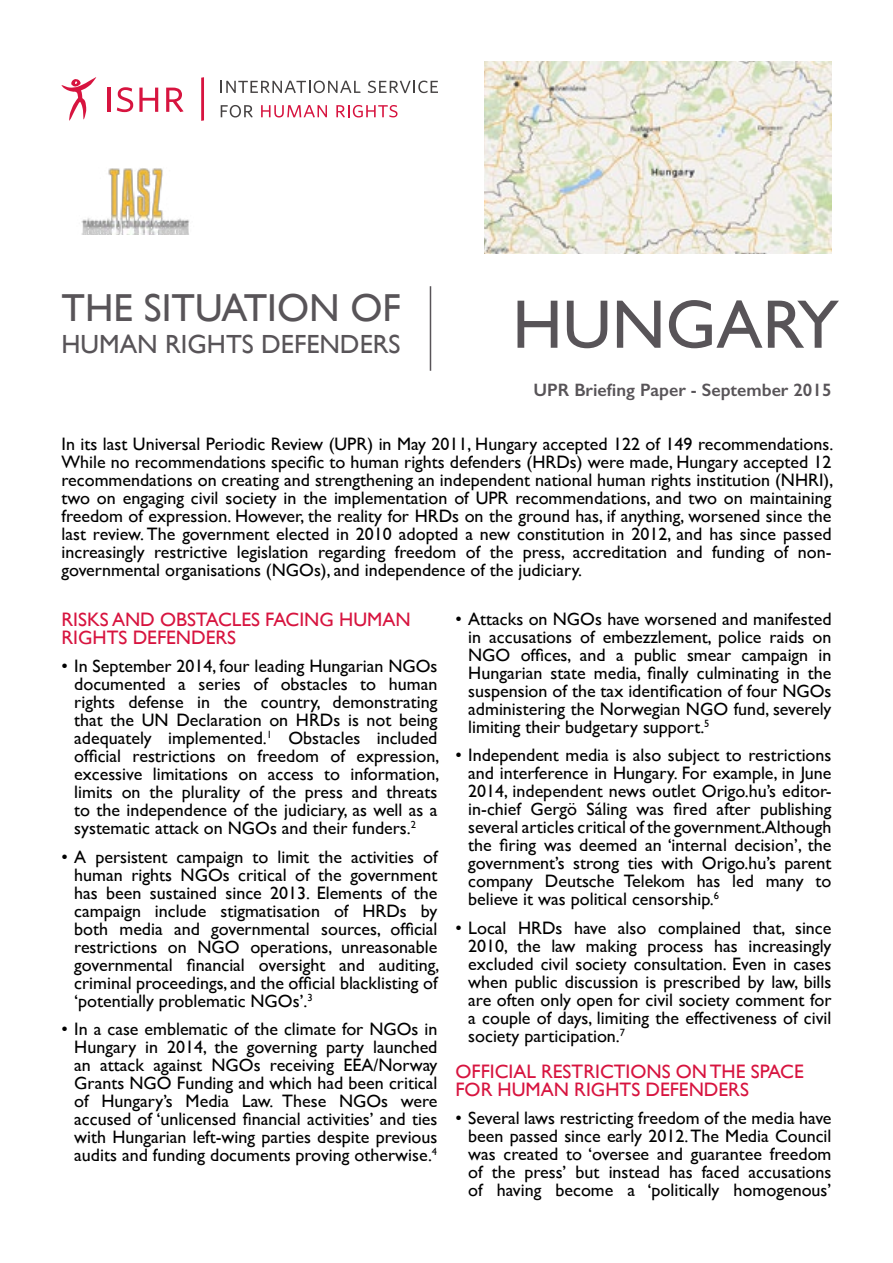
<style>
.page{position:relative;width:893px;height:1263px;background:#fff}
.page>*{position:absolute;margin:0;border:0;box-sizing:border-box;transform-origin:0 0}
.t1{font:69px "Gill Sans";color:#585458}
.t2{font:39px "Gill Sans";color:#585458}
.t3{font:26.25px "Gill Sans";color:#585458}
.t4{font:19.5px/18px "Gill Sans";color:#d7143f}
.t5{font:18px/18px "Gill Sans";color:#000;text-align:justify}
.t6{font:600 18px "Gill Sans";color:#585458}
</style>
<div class="page">
<svg style="left:221px;top:81px;width:140px;height:12px"></svg>
<svg style="left:368px;top:81px;width:70px;height:12px"></svg>
<svg style="left:221px;top:105px;width:32px;height:12px"></svg>
<svg style="left:261px;top:105px;width:66px;height:12px"></svg>
<svg style="left:336px;top:105px;width:61px;height:12px"></svg>
<svg style="left:201px;top:77px;width:3px;height:44px"></svg>
<hr style="left:108px;top:88px;width:3px;height:24px;background:#d7143f">
<svg style="left:117px;top:87px;width:16px;height:25px"></svg>
<svg style="left:139px;top:88px;width:19px;height:24px"></svg>
<svg style="left:166px;top:88px;width:18px;height:24px"></svg>
<svg style="left:62px;top:77px;width:34px;height:44px"></svg>
<img style="left:81px;top:168px;width:108px;height:66px">
<img style="left:484px;top:62px;width:347px;height:192px">
<hr style="left:430px;top:286px;width:1px;height:85px;background:#585458">
<h2 class="t2" style="left:62px;top:286px;width:341px">THE SITUATION OF</h2>
<h3 class="t3" style="left:62px;top:329px;width:341px">HUMAN RIGHTS DEFENDERS</h3>
<h1 class="t1" style="left:512px;top:284px;width:328px">HUNGARY</h1>
<p class="t6" style="left:533px;top:379px;width:299px">UPR Briefing Paper - September 2015</p>
<p class="t5" style="left:62px;top:435px;width:773px">In its last Universal Periodic Review (UPR) in May 2011, Hungary accepted 122 of 149 recommendations.<br>While no recommendations specific to human rights defenders (HRDs) were made, Hungary accepted 12 recommendations on creating and strengthening an independent national human rights institution (NHRI), two on engaging civil society in the implementation of UPR recommendations, and two on maintaining freedom of expression. However, the reality for HRDs on the ground has, if anything, worsened since the last review. The government elected in 2010 adopted a new constitution in 2012, and has since passed increasingly restrictive legislation regarding freedom of the press, accreditation and funding of non&shy;governmental organisations (NGOs), and independence of the judiciary.</p>
<p class="t4" style="left:62px;top:610px;width:351px">RISKS AND OBSTACLES FACING HUMAN<br>RIGHTS DEFENDERS</p>
<p class="t5" style="left:74px;top:657px;width:367px;text-indent:-13px">• In September 2014, four leading Hungarian NGOs documented a series of obstacles to human rights defense in the country, demonstrating that the UN Declaration on HRDs is not being adequately implemented.<sup>1</sup> Obstacles included official restrictions on freedom of expression, excessive limitations on access to information, limits on the plurality of the press and threats to the independence of the judiciary, as well as a systematic attack on NGOs and their funders.<sup>2</sup></p>
<p class="t5" style="left:74px;top:847px;width:367px;text-indent:-13px">• A persistent campaign to limit the activities of human rights NGOs critical of the government has been sustained since 2013. Elements of the campaign include stigmatisation of HRDs by both media and governmental sources, official restrictions on NGO operations, unreasonable governmental financial oversight and auditing, criminal proceedings, and the official blacklisting of ‘potentially problematic NGOs’.<sup>3</sup></p>
<p class="t5" style="left:74px;top:1020px;width:365px;text-indent:-13px">• In a case emblematic of the climate for NGOs in Hungary in 2014, the governing party launched an attack against NGOs receiving EEA/Norway Grants NGO Funding and which had been critical of Hungary’s Media Law. These NGOs were accused of ‘unlicensed financial activities’ and ties with Hungarian left-wing parties despite previous audits and funding documents proving otherwise.<sup>4</sup></p>
<p class="t5" style="left:468px;top:609px;width:365px;text-indent:-13px">• Attacks on NGOs have worsened and manifested in accusations of embezzlement, police raids on NGO offices, and a public smear campaign in Hungarian state media, finally culminating in the suspension of the tax identification of four NGOs administering the Norwegian NGO fund, severely limiting their budgetary support.<sup>5</sup></p>
<p class="t5" style="left:468px;top:746px;width:365px;text-indent:-13px">• Independent media is also subject to restrictions and interference in Hungary. For example, in June 2014, independent news outlet Origo.hu’s editor&shy;in-chief Gergö Sáling was fired after publishing several articles critical of the government.Although the firing was deemed an ‘internal decision’, the government’s strong ties with Origo.hu’s parent company Deutsche Telekom has led many to believe it was political censorship.<sup>6</sup></p>
<p class="t5" style="left:468px;top:918px;width:365px;text-indent:-13px">• Local HRDs have also complained that, since 2010, the law making process has increasingly excluded civil society consultation. Even in cases when public discussion is prescribed by law, bills are often only open for civil society comment for a couple of days, limiting the effectiveness of civil society participation.<sup>7</sup></p>
<p class="t4" style="left:455px;top:1062px;width:350px">OFFICIAL RESTRICTIONS ON THE SPACE<br>FOR HUMAN RIGHTS DEFENDERS</p>
<p class="t5" style="left:468px;top:1109px;width:365px;text-indent:-13px">• Several laws restricting freedom of the media have been passed since early 2012. The Media Council was created to ‘oversee and guarantee freedom of the press’ but instead has faced accusations of having become a ‘politically homogenous’</p>
</div>
